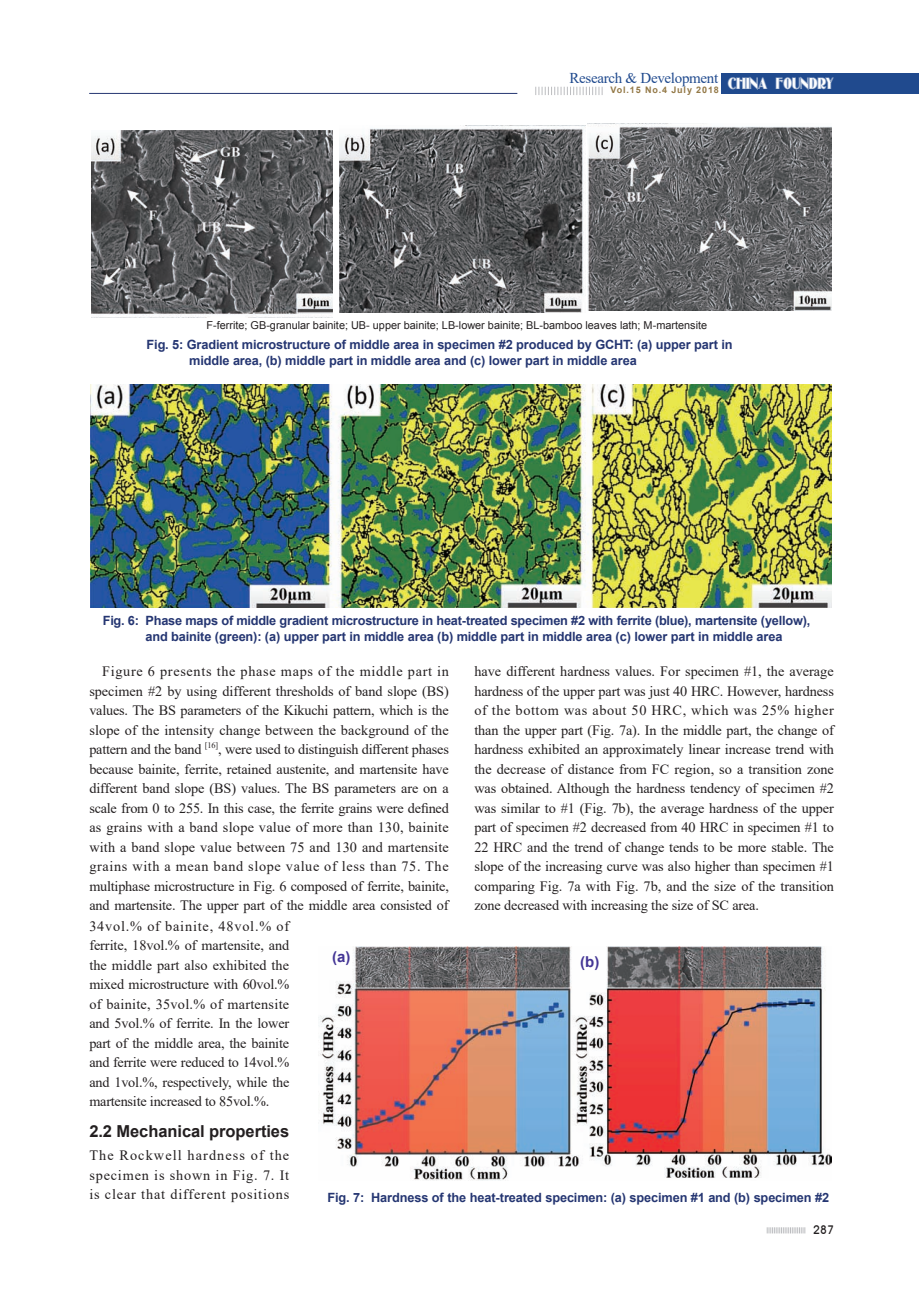
<style>
.page{position:relative;width:919px;height:1289px;background:#fff}
.page>*{position:absolute;margin:0;border:0;box-sizing:border-box;transform-origin:0 0}
.t1{font:700 16.5px "Arial";letter-spacing:-.005em;color:#231f20}
.t2{font:15.6px "Oldgate Lane Outline";color:#fff}
.t3{font:15px "Times New Roman";letter-spacing:-.02em;color:#204a8e}
.t4{font:700 15px "Arial";color:#433595}
.t5{font:14.25px/19.5px "Times New Roman";letter-spacing:-.01em;color:#231f20;text-align:justify}
.t6{font:700 12.75px/16.4px "Arial";letter-spacing:-.01em;color:#253672}
.t7{font:500 12px "Avant Garde IT Cby BT";color:#231f20}
.t8{font:10.95px "Arial";color:#231f20}
.t9{font:700 9px "Arial";letter-spacing:.095em;color:#937846}
.t10{font:8.25px "Times New Roman";color:#231f20}
</style>
<div class="page">
<svg style="left:766px;top:1227px;width:39px;height:6px"></svg>
<div style="left:722px;top:73px;width:196px;height:21px;background:#204a8e"></div>
<svg style="left:535px;top:87px;width:67px;height:8px"></svg>
<hr style="left:89px;top:93px;width:428px;height:1px;background:#253672">
<img style="left:91px;top:131px;width:241px;height:186px">
<img style="left:90px;top:385px;width:741px;height:223px">
<img style="left:318px;top:946px;width:513px;height:234px">
<img style="left:339px;top:125px;width:247px;height:188px">
<img style="left:587px;top:123px;width:244px;height:188px">
<p class="t3" style="left:569px;top:67px;width:150px">Research &amp; Development</p>
<p class="t9" style="left:610px;top:84px;width:110px">Vol.15 No.4 July 2018</p>
<p class="t2" style="left:727px;top:75px;width:107px">CHINA FOUNDRY</p>
<p class="t8" style="left:206px;top:318px;width:502px">F-ferrite; GB-granular bainite; UB- upper bainite; LB-lower bainite; BL-bamboo leaves lath; M-martensite</p>
<p class="t6" style="left:189px;top:336px;width:545px;text-indent:-43px">Fig. 5: Gradient microstructure of middle area in specimen #2 produced by GCHT: (a) upper part in middle area, (b) middle part in middle area and (c) lower part in middle area</p>
<p class="t6" style="left:145px;top:612px;width:666px;text-indent:-43px">Fig. 6: Phase maps of middle gradient microstructure in heat-treated specimen #2 with ferrite (blue), martensite (yellow), and bainite (green): (a) upper part in middle area (b) middle part in middle area (c) lower part in middle area</p>
<p class="t5" style="left:89px;top:661px;width:361px;text-indent:13px">Figure 6 presents the phase maps of the middle part in specimen #2 by using different thresholds of band slope (BS) values. The BS parameters of the Kikuchi pattern, which is the slope of the intensity change between the background of the pattern and the band</p>
<p class="t5" style="left:474px;top:661px;width:361px">have different hardness values. For specimen #1, the average hardness of the upper part was just 40 HRC. However, hardness of the bottom was about 50 HRC, which was 25% higher than the upper part (Fig. 7a). In the middle part, the change of hardness exhibited an approximately linear increase trend with the decrease of distance from FC region, so a transition zone was obtained. Although the hardness tendency of specimen #2 was similar to #1 (Fig. 7b), the average hardness of the upper part of specimen #2 decreased from 40 HRC in specimen #1 to 22 HRC and the trend of change tends to be more stable. The slope of the increasing curve was also higher than specimen #1 comparing Fig. 7a with Fig. 7b, and the size of the transition zone decreased with increasing the size of SC area.</p>
<p class="t10" style="left:205px;top:739px;width:15px">[16]</p>
<p class="t5" style="left:89px;top:739px;width:361px;text-align:left;text-indent:129px">, were used to distinguish different phases because bainite, ferrite, retained austenite, and martensite have different band slope (BS) values. The BS parameters are on a scale from 0 to 255. In this case, the ferrite grains were defined as grains with a band slope value of more than 130, bainite with a band slope value between 75 and 130 and martensite grains with a mean band slope value of less than 75. The multiphase microstructure in Fig. 6 composed of ferrite, bainite, and martensite. The upper part of the middle area consisted of 34vol.% of bainite, 48vol.% of<br>ferrite, 18vol.% of martensite, and<br>the middle part also exhibited the<br>mixed microstructure with 60vol.%<br>of bainite, 35vol.% of martensite<br>and 5vol.% of ferrite. In the lower<br>part of the middle area, the bainite<br>and ferrite were reduced to 14vol.%<br>and 1vol.%, respectively, while the<br>martensite increased to 85vol.%.</p>
<p class="t1" style="left:89px;top:1119px;width:201px">2.2 Mechanical properties</p>
<p class="t5" style="left:89px;top:1145px;width:201px">The Rockwell hardness of the specimen is shown in Fig. 7. It is clear that different positions</p>
<p class="t4" style="left:332px;top:946px;width:20px">(a)</p>
<p class="t4" style="left:580px;top:951px;width:21px">(b)</p>
<p class="t6" style="left:327px;top:1189px;width:503px">Fig. 7: Hardness of the heat-treated specimen: (a) specimen #1 and (b) specimen #2</p>
<p class="t7" style="left:813px;top:1222px;width:22px">287</p>
</div>
